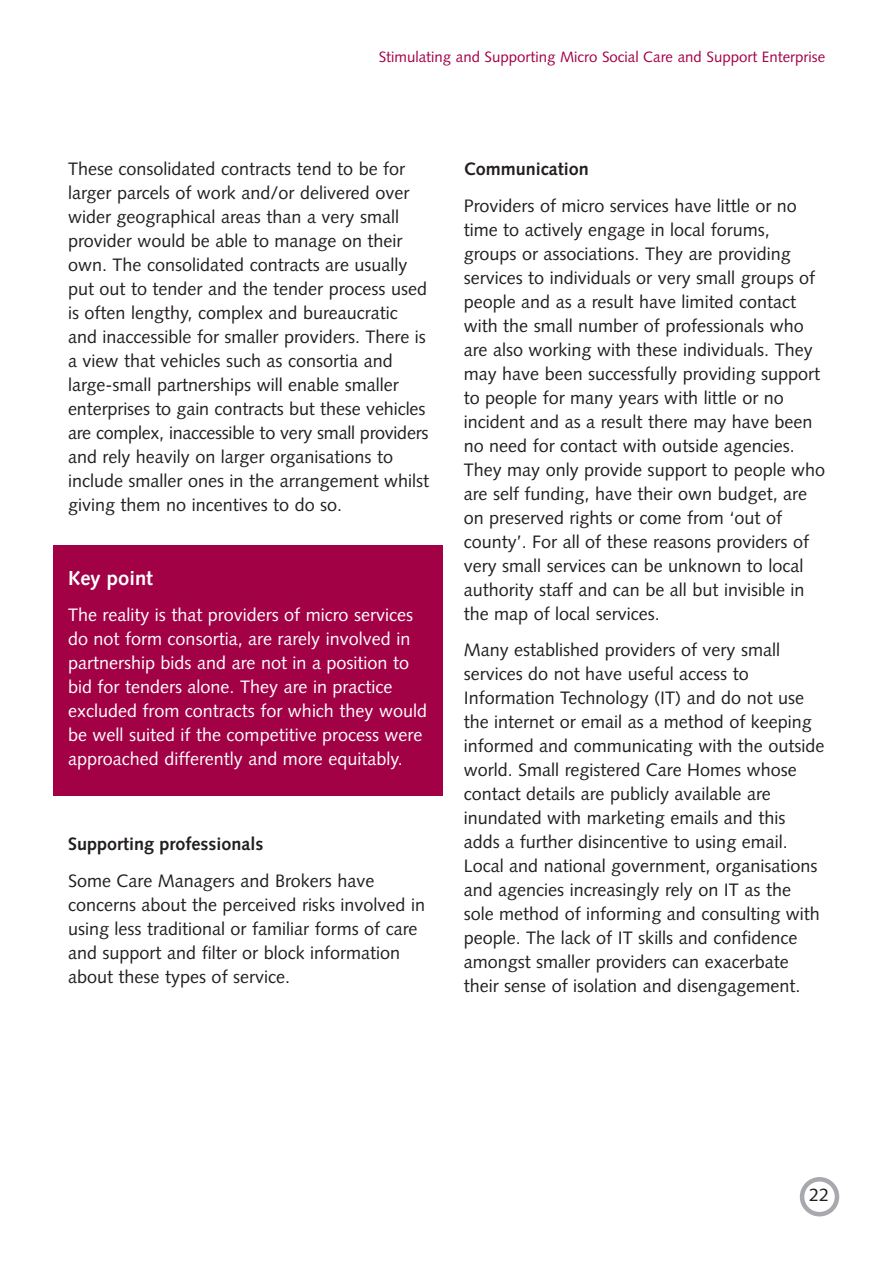
<style>
.page{position:relative;width:893px;height:1263px;background:#fff}
.page>*{position:absolute;margin:0;border:0;box-sizing:border-box;transform-origin:0 0}
.t1{font:700 20.25px "Syntax";color:#fff}
.t2{font:18px/24px "Syntax";color:#231f20}
.t3{font:18px/24px "Syntax";color:#fff}
.t4{font:700 18px "Syntax";color:#231f20}
.t5{font:15px "Syntax";color:#a30146}
</style>
<div class="page">
<div style="left:54px;top:545px;width:389px;height:251px;background:#a30146"></div>
<svg style="left:799px;top:1177px;width:40px;height:39px"></svg>
<p class="t5" style="left:379px;top:51px;width:448px">Stimulating and Supporting Micro Social Care and Support Enterprise</p>
<p class="t2" style="left:68px;top:159px;width:362px">These consolidated contracts tend to be for larger parcels of work and/or delivered over wider geographical areas than a very small provider would be able to manage on their own. The consolidated contracts are usually put out to tender and the tender process used is often lengthy, complex and bureaucratic and inaccessible for smaller providers. There is a view that vehicles such as consortia and large-small partnerships will enable smaller enterprises to gain contracts but these vehicles are complex, inaccessible to very small providers and rely heavily on larger organisations to include smaller ones in the arrangement whilst giving them no incentives to do so.</p>
<p class="t1" style="left:68px;top:569px;width:86px">Key point</p>
<p class="t3" style="left:68px;top:605px;width:360px">The reality is that providers of micro services do not form consortia, are rarely involved in partnership bids and are not in a position to bid for tenders alone. They are in practice excluded from contracts for which they would be well suited if the competitive process were approached differently and more equitably.</p>
<p class="t4" style="left:68px;top:837px;width:197px">Supporting professionals</p>
<p class="t2" style="left:68px;top:870px;width:358px">Some Care Managers and Brokers have concerns about the perceived risks involved in using less traditional or familiar forms of care and support and filter or block information about these types of service.</p>
<p class="t4" style="left:463px;top:162px;width:127px">Communication</p>
<p class="t2" style="left:463px;top:195px;width:363px">Providers of micro services have little or no time to actively engage in local forums, groups or associations. They are providing services to individuals or very small groups of people and as a result have limited contact with the small number of professionals who are also working with these individuals. They may have been successfully providing support to people for many years with little or no incident and as a result there may have been no need for contact with outside agencies.<br>They may only provide support to people who are self funding, have their own budget, are on preserved rights or come from ‘out of county’. For all of these reasons providers of very small services can be unknown to local authority staff and can be all but invisible in the map of local services.</p>
<p class="t2" style="left:463px;top:640px;width:362px">Many established providers of very small services do not have useful access to Information Technology (IT) and do not use the internet or email as a method of keeping informed and communicating with the outside world. Small registered Care Homes whose contact details are publicly available are inundated with marketing emails and this adds a further disincentive to using email.<br>Local and national government, organisations and agencies increasingly rely on IT as the sole method of informing and consulting with people. The lack of IT skills and confidence amongst smaller providers can exacerbate their sense of isolation and disengagement.</p>
<p class="t2" style="left:809px;top:1185px;width:22px">22</p>
</div>
